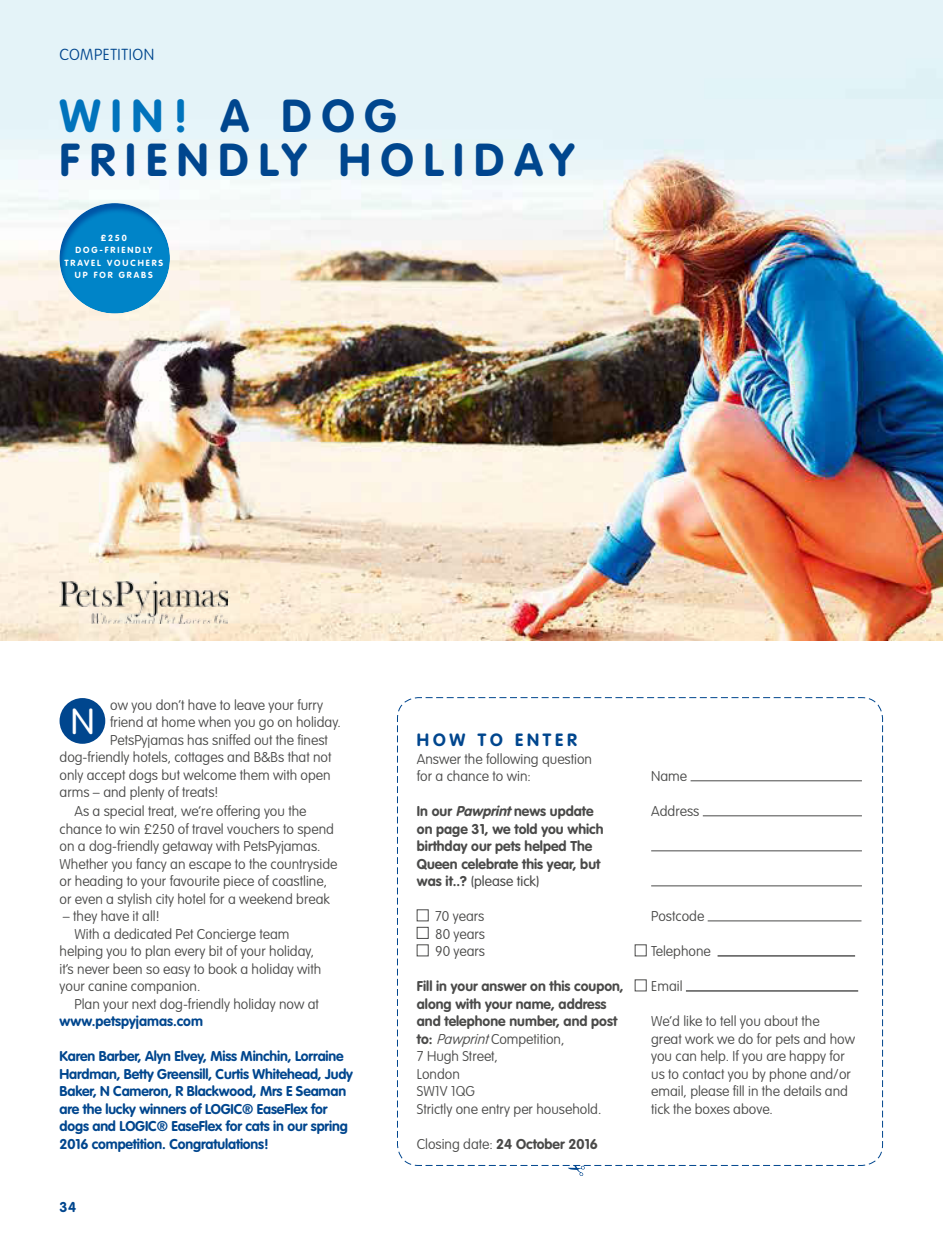
<style>
.page{position:relative;width:943px;height:1241px;background:#fff}
.page>*{position:absolute;margin:0;border:0;box-sizing:border-box;transform-origin:0 0}
.t1{font:700 45.5px/43.8px "VAG Rounded";letter-spacing:.22em;color:#00468e}
.t2{font:300 35.52px "VAG Rounded";color:#fff}
.t3{font:700 17.5px "VAG Rounded";letter-spacing:.22em;color:#00468e}
.t4{font:100 15.75px "VAG Rounded";letter-spacing:.035em;color:#00468e}
.t5{font:100 14px/17.5px "VAG Rounded";color:#4a4a49}
.t6{font:700 14px/17.5px "VAG Rounded";color:#4a4a49}
.t7{font:700 14px/17.5px "VAG Rounded";letter-spacing:-.01em;color:#00468e}
.t8{font:700 8.75px/12.2px "VAG Rounded";letter-spacing:.22em;color:#fff;text-align:center}
.s1{color:#0073bc}
.s2{font-style:italic}
.s3{font-weight:300}
.s4{font-weight:100;font-style:italic}
.s5{font-weight:100}
</style>
<div class="page">
<img style="left:0;top:0;width:942px;height:640px">
<hr style="left:942px;top:0;width:1px;height:1240px;background:#f1f9fe">
<div style="left:60px;top:698px;width:45px;height:45px;background:#00468e;border-radius:50%"></div>
<svg style="left:397px;top:697px;width:486px;height:469px"></svg>
<div style="left:417px;top:909px;width:11px;height:12px;border:1px solid #4a4a49"></div>
<div style="left:417px;top:926px;width:11px;height:12px;border:1px solid #4a4a49"></div>
<div style="left:417px;top:944px;width:11px;height:12px;border:1px solid #4a4a49"></div>
<hr style="left:690px;top:780px;width:172px;height:1px;background:#4a4a49">
<hr style="left:702px;top:815px;width:160px;height:1px;background:#4a4a49">
<hr style="left:651px;top:850px;width:211px;height:1px;background:#4a4a49">
<hr style="left:651px;top:885px;width:211px;height:1px;background:#4a4a49">
<hr style="left:707px;top:920px;width:154px;height:1px;background:#4a4a49">
<hr style="left:717px;top:955px;width:138px;height:1px;background:#000">
<hr style="left:686px;top:990px;width:172px;height:1px;background:#000">
<div style="left:58px;top:200px;width:118px;height:114px;background:#0073bc;opacity:.65"></div>
<svg style="left:425px;top:1164px;width:431px;height:11px"></svg>
<img style="left:60px;top:580px;width:167px;height:43px">
<div style="left:635px;top:944px;width:11px;height:12px;border:1px solid #4a4a49"></div>
<p class="t4" style="left:60px;top:45px;width:96px">COMPETITION</p>
<h1 class="t1" style="left:60px;top:96px;width:516px"><span class="s1">WIN!</span> A DOG<br>FRIENDLY HOLIDAY</h1>
<p class="t8" style="left:64px;top:232px;width:100px">£250<br>DOG-FRIENDLY<br>TRAVEL VOUCHERS<br>UP FOR GRABS</p>
<p class="t5" style="left:110px;top:696px;width:214px">ow you don’t have to leave your furry</p>
<p class="t5" style="left:110px;top:713px;width:232px">friend at home when you go on holiday.</p>
<p class="t5" style="left:110px;top:731px;width:219px">PetsPyjamas has sniffed out the finest</p>
<p class="t5" style="left:60px;top:748px;width:273px">dog-friendly hotels, cottages and B&amp;Bs that not</p>
<p class="t5" style="left:60px;top:766px;width:272px">only accept dogs but welcome them with open</p>
<p class="t5" style="left:60px;top:783px;width:160px">arms – and plenty of treats!</p>
<p class="t5" style="left:60px;top:802px;width:279px;text-indent:15px">As a special treat, we’re offering you the chance to win £250 of travel vouchers to spend on a dog-friendly getaway with PetsPyjamas.<br>Whether you fancy an escape to the countryside or heading to your favourite piece of coastline, or even a stylish city hotel for a weekend break</p>
<p class="t5" style="left:63px;top:907px;width:98px">– they have it all!</p>
<p class="t5" style="left:74px;top:925px;width:216px">With a dedicated Pet Concierge team</p>
<p class="t5" style="left:60px;top:942px;width:256px">helping you to plan every bit of your holiday,</p>
<p class="t5" style="left:60px;top:960px;width:263px">it’s never been so easy to book a holiday with</p>
<p class="t5" style="left:60px;top:977px;width:142px">your canine companion.</p>
<p class="t5" style="left:74px;top:995px;width:246px">Plan your next dog-friendly holiday now at</p>
<p class="t7" style="left:60px;top:1012px;width:145px">www.petspyjamas.com</p>
<p class="t7" style="left:60px;top:1047px;width:295px">Karen Barber, Alyn Elvey, Miss Minchin, Lorraine Hardman, Betty Greensill, Curtis Whitehead, Judy Baker, N Cameron, R Blackwood, Mrs E Seaman are the lucky winners of LOGIC® EaseFlex for dogs and LOGIC® EaseFlex for cats in our spring 2016 competition. Congratulations!</p>
<h2 class="t2" style="left:71px;top:701px;width:25px">N</h2>
<p class="t7" style="left:60px;top:1198px;width:18px">34</p>
<p class="t3" style="left:417px;top:729px;width:161px">HOW TO ENTER</p>
<p class="t5" style="left:417px;top:750px;width:177px">Answer the following question for a chance to win:</p>
<p class="t6" style="left:417px;top:802px;width:188px">In our <span class="s2">Pawprint</span>news update on page 31, we told you which birthday our pets helped The<br>Queen celebrate this year, but was it..? <span class="s3">(please tick)</span></p>
<p class="t5" style="left:435px;top:907px;width:52px;text-align:justify">70 years 80 years 90 years</p>
<p class="t6" style="left:417px;top:977px;width:208px">Fill in your answer on this coupon, along with your name, address and telephone number, and post to: <span class="s4">Pawprint</span><span class="s5">Competition,<br>7 Hugh Street,<br>London<br>SW1V 1QG<br>Strictly one entry per household.</span></p>
<p class="t6" style="left:417px;top:1135px;width:182px"><span class="s5">Closing date:</span> 24 October 2016</p>
<p class="t5" style="left:651px;top:767px;width:38px">Name</p>
<p class="t5" style="left:651px;top:802px;width:50px">Address</p>
<p class="t5" style="left:651px;top:907px;width:55px">Postcode</p>
<p class="t5" style="left:651px;top:942px;width:61px">Telephone</p>
<p class="t5" style="left:651px;top:977px;width:33px">Email</p>
<p class="t5" style="left:651px;top:1012px;width:205px">We’d like to tell you about the<br>great work we do for pets and how you can help. If you are happy for us to contact you by phone and/or email, please fill in the details and tick the boxes above.</p>
</div>
